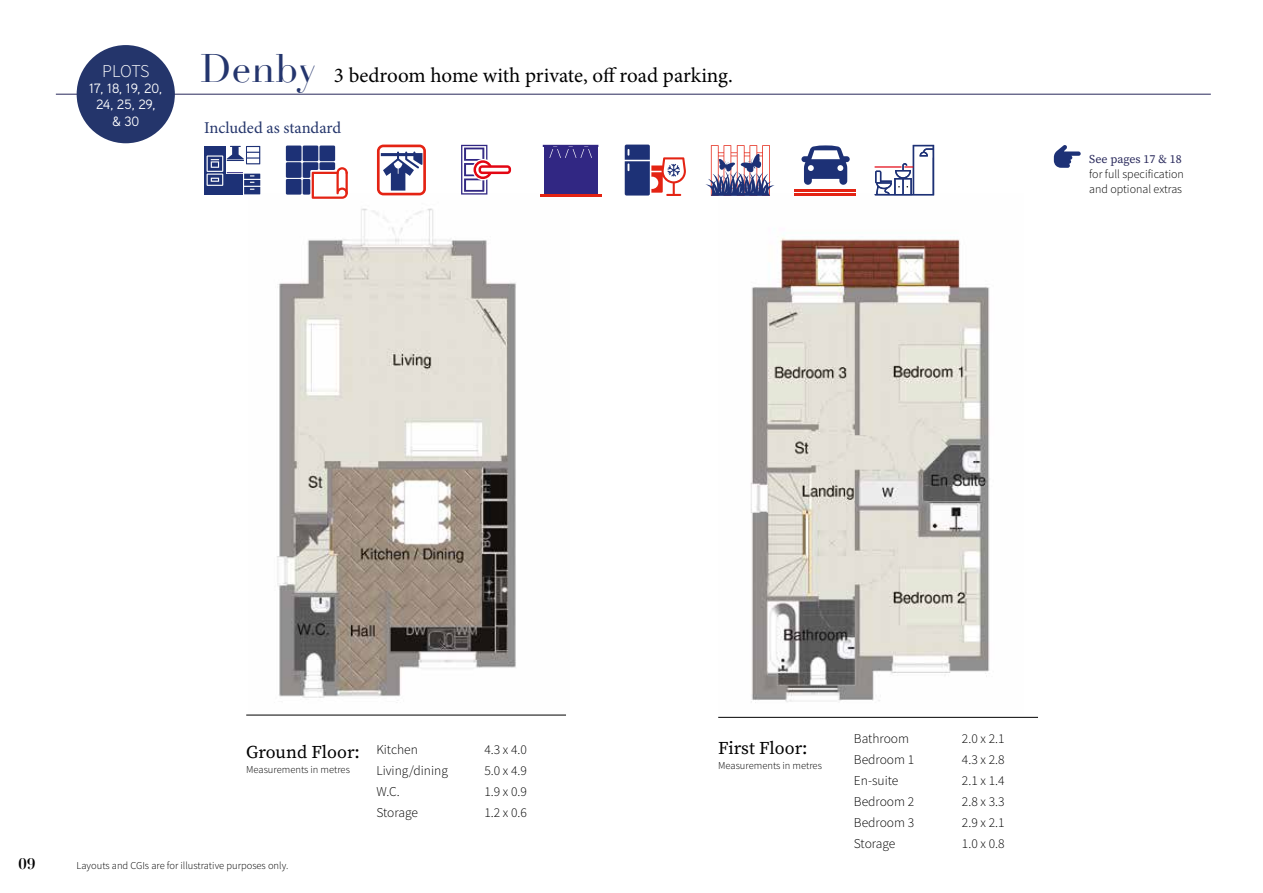
<style>
.page{position:relative;width:1263px;height:893px;background:#fff}
.page>*{position:absolute;margin:0;border:0;box-sizing:border-box;transform-origin:0 0}
.t1{font:21px "Minion Pro";letter-spacing:-.005em;color:#000}
.t2{font:18px "Source Serif Variable";color:#000}
.t3{font:300 18px "Source Sans Pro";letter-spacing:-.02em;color:#fff}
.t4{font:16.5px "Minion Pro";letter-spacing:-.005em;color:#24356b}
.t5{font:700 15px "Didot";color:#000}
.t6{font:300 13.5px "Source Sans Pro";color:#000}
.t7{font:13.5px/16.2px "Aaux Pro";color:#fff;text-align:center}
.t8{font:300 12px/15px "Source Sans Pro";color:#000}
.t9{font:12px "Source Serif Variable";color:#28285b}
.t10{font:300 10.5px "Source Sans Pro";color:#000}
.s1{font-family:"Didot";font-size:39px;color:#24356d}
</style>
<div class="page">
<img style="left:249px;top:193px;width:317px;height:522px">
<img style="left:750px;top:193px;width:240px;height:510px">
<hr style="left:246px;top:715px;width:320px;height:1px;background:#000">
<hr style="left:718px;top:717px;width:320px;height:1px;background:#000">
<hr style="left:56px;top:94px;width:1155px;height:1px;background:#28285b">
<div style="left:77px;top:45px;width:98px;height:98px;background:#24356b;border-radius:50%"></div>
<svg style="left:1054px;top:145px;width:27px;height:23px"></svg>
<svg style="left:461px;top:145px;width:50px;height:50px"></svg>
<svg style="left:204px;top:146px;width:3px;height:48px"></svg>
<svg style="left:207px;top:146px;width:53px;height:48px"></svg>
<div style="left:227px;top:174px;width:16px;height:20px;background:#1d3176"></div>
<svg style="left:625px;top:145px;width:61px;height:51px"></svg>
<div style="left:303px;top:146px;width:15px;height:15px;background:#1d3176"></div>
<div style="left:319px;top:146px;width:16px;height:15px;background:#1d3176"></div>
<svg style="left:303px;top:162px;width:45px;height:37px"></svg>
<div style="left:286px;top:179px;width:15px;height:16px;background:#1d3176"></div>
<div style="left:303px;top:179px;width:7px;height:16px;background:#1d3176"></div>
<div style="left:286px;top:146px;width:15px;height:15px;background:#1d3176"></div>
<div style="left:286px;top:162px;width:15px;height:16px;background:#1d3176"></div>
<svg style="left:705px;top:145px;width:69px;height:51px"></svg>
<svg style="left:377px;top:145px;width:49px;height:50px"></svg>
<hr style="left:794px;top:193px;width:61px;height:3px;background:#e42313">
<hr style="left:794px;top:189px;width:61px;height:3px;background:#e42313">
<svg style="left:801px;top:145px;width:49px;height:40px"></svg>
<svg style="left:874px;top:145px;width:60px;height:50px"></svg>
<div style="left:544px;top:147px;width:53px;height:47px;background:#312783"></div>
<hr style="left:540px;top:194px;width:62px;height:3px;background:#e42313">
<svg style="left:543px;top:145px;width:55px;height:13px"></svg>
<h2 class="t3" style="left:102px;top:60px;width:49px">PLOTS</h2>
<p class="t7" style="left:89px;top:80px;width:75px">17, 18, 19, 20,<br>24, 25, 29,<br>&amp; 30</p>
<h1 class="t1" style="left:200px;top:61px;width:534px"><span class="s1">Denby</span> 3 bedroom home with private, off road parking.</h1>
<p class="t4" style="left:204px;top:116px;width:138px">Included as standard</p>
<p class="t9" style="left:1089px;top:151px;width:94px">See pages 17 &amp; 18</p>
<p class="t8" style="left:1089px;top:166px;width:96px">for full specification and optional extras</p>
<h2 class="t2" style="left:246px;top:740px;width:115px">Ground Floor:</h2>
<p class="t10" style="left:246px;top:763px;width:105px">Measurements in metres</p>
<p class="t5" style="left:19px;top:854px;width:18px">09</p>
<p class="t10" style="left:77px;top:859px;width:213px">Layouts and CGIs are for illustrative purposes only.</p>
<p class="t6" style="left:376px;top:741px;width:43px">Kitchen</p>
<p class="t6" style="left:484px;top:741px;width:44px">4.3 x 4.0</p>
<p class="t6" style="left:376px;top:762px;width:73px">Living/dining</p>
<p class="t6" style="left:484px;top:762px;width:44px">5.0 x 4.9</p>
<p class="t6" style="left:376px;top:783px;width:25px">W.C.</p>
<p class="t6" style="left:484px;top:783px;width:44px">1.9 x 0.9</p>
<p class="t6" style="left:376px;top:804px;width:43px">Storage</p>
<p class="t6" style="left:484px;top:804px;width:44px">1.2 x 0.6</p>
<h2 class="t2" style="left:718px;top:736px;width:91px">First Floor:</h2>
<p class="t10" style="left:718px;top:759px;width:105px">Measurements in metres</p>
<p class="t6" style="left:854px;top:730px;width:57px">Bathroom</p>
<p class="t6" style="left:962px;top:730px;width:44px">2.0 x 2.1</p>
<p class="t6" style="left:854px;top:751px;width:62px">Bedroom 1</p>
<p class="t6" style="left:962px;top:751px;width:44px">4.3 x 2.8</p>
<p class="t6" style="left:854px;top:772px;width:46px">En-suite</p>
<p class="t6" style="left:962px;top:772px;width:44px">2.1 x 1.4</p>
<p class="t6" style="left:854px;top:793px;width:62px">Bedroom 2</p>
<p class="t6" style="left:962px;top:793px;width:44px">2.8 x 3.3</p>
<p class="t6" style="left:854px;top:814px;width:62px">Bedroom 3</p>
<p class="t6" style="left:962px;top:814px;width:44px">2.9 x 2.1</p>
<p class="t6" style="left:854px;top:835px;width:43px">Storage</p>
<p class="t6" style="left:962px;top:835px;width:44px">1.0 x 0.8</p>
</div>
